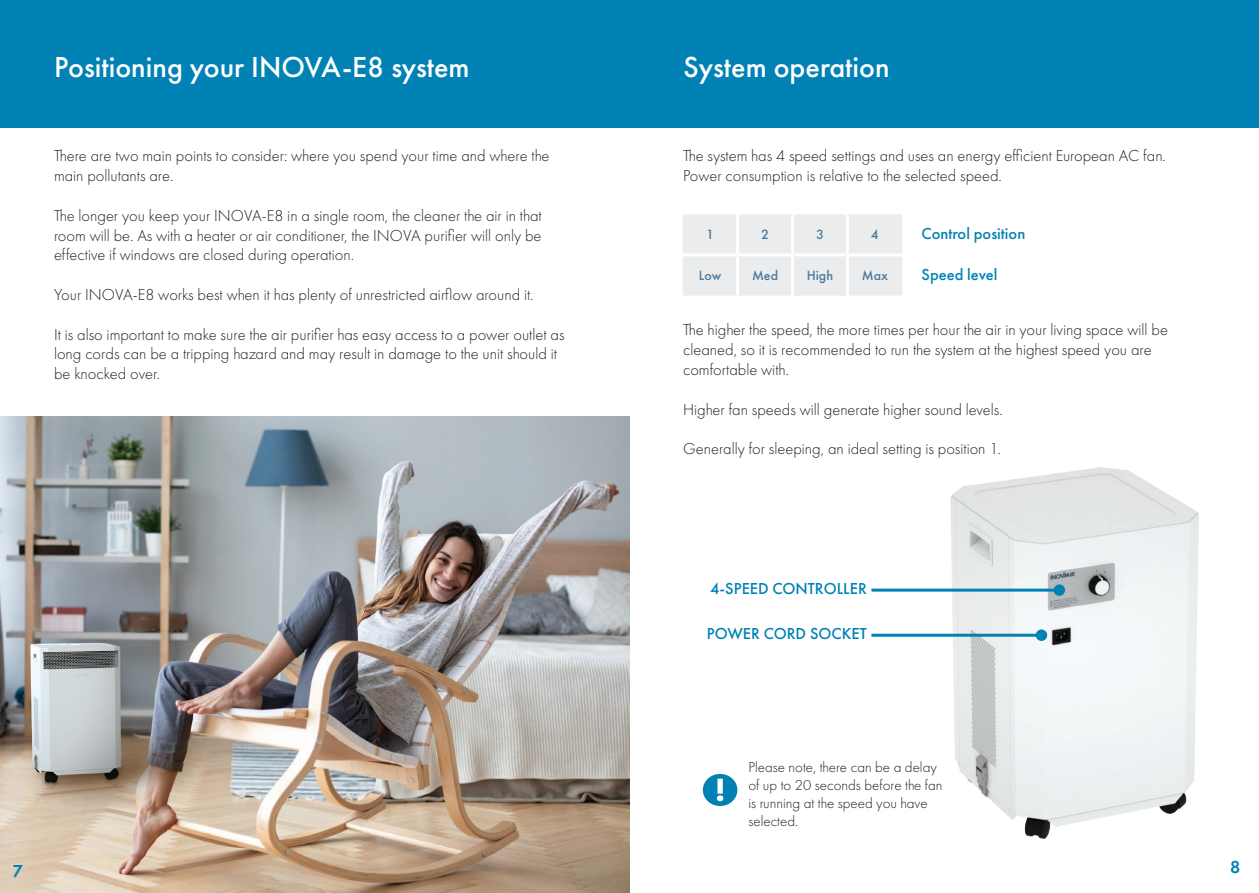
<style>
.page{position:relative;width:1259px;height:893px;background:#fff}
.page>*{position:absolute;margin:0;border:0;box-sizing:border-box;transform-origin:0 0}
.t1{font:500 30px "Futura PT";color:#fff}
.t2{font:600 18px "Futura PT";color:#0082b5}
.t3{font:300 16.5px/19.8px "Futura PT";color:#231f20}
.t4{font:500 16.5px "Futura PT";color:#0082b5}
.t5{font:300 15px/18px "Futura PT";color:#231f20}
.t6{font:500 13.95px "Futura PT";color:#4a7998}
</style>
<div class="page">
<img style="left:944px;top:467px;width:255px;height:372px">
<div style="left:0;top:0;width:1259px;height:128px;background:#0082b5"></div>
<img style="left:0;top:417px;width:629px;height:476px">
<hr style="left:871px;top:634px;width:166px;height:3px;background:#0082b5">
<div style="left:1035px;top:629px;width:12px;height:12px;background:#0082b5;border-radius:50%"></div>
<hr style="left:871px;top:589px;width:184px;height:3px;background:#0082b5">
<div style="left:1053px;top:584px;width:12px;height:12px;background:#0082b5;border-radius:50%"></div>
<div style="left:683px;top:215px;width:219px;height:81px;background:#ebecee"></div>
<hr style="left:736px;top:214px;width:3px;height:39px;background:#fff">
<hr style="left:791px;top:214px;width:3px;height:39px;background:#fff">
<hr style="left:846px;top:214px;width:3px;height:39px;background:#fff">
<hr style="left:682px;top:253px;width:55px;height:3px;background:#fff">
<hr style="left:737px;top:253px;width:55px;height:3px;background:#fff">
<hr style="left:736px;top:256px;width:3px;height:40px;background:#fff">
<hr style="left:792px;top:253px;width:55px;height:3px;background:#fff">
<hr style="left:791px;top:256px;width:3px;height:40px;background:#fff">
<hr style="left:847px;top:253px;width:55px;height:3px;background:#fff">
<hr style="left:846px;top:256px;width:3px;height:40px;background:#fff">
<div style="left:703px;top:774px;width:34px;height:32px;background:#0082b5;border-radius:50%"></div>
<svg style="left:717px;top:779px;width:6px;height:22px"></svg>
<h1 class="t1" style="left:54px;top:49px;width:417px">Positioning your INOVA-E8 system</h1>
<h1 class="t1" style="left:683px;top:49px;width:208px">System operation</h1>
<p class="t3" style="left:54px;top:146px;width:497px">There are two main points to consider: where you spend your time and where the main pollutants are.</p>
<p class="t3" style="left:54px;top:206px;width:489px;text-align:justify">The longer you keep your INOVA-E8 in a single room, the cleaner the air in that room will be. As with a heater or air conditioner, the INOVA purifier will only be effective if windows are closed during operation.</p>
<p class="t3" style="left:54px;top:285px;width:481px">Your INOVA-E8 works best when it has plenty of unrestricted airflow around it.</p>
<p class="t3" style="left:54px;top:324px;width:512px">It is also important to make sure the air purifier has easy access to a power outlet as long cords can be a tripping hazard and may result in damage to the unit should it be knocked over.</p>
<p class="t3" style="left:683px;top:146px;width:484px">The system has 4 speed settings and uses an energy efficient European AC fan.<br>Power consumption is relative to the selected speed.</p>
<p class="t4" style="left:921px;top:223px;width:105px">Control position</p>
<p class="t6" style="left:706px;top:226px;width:9px">1</p>
<p class="t6" style="left:761px;top:226px;width:9px">2</p>
<p class="t6" style="left:816px;top:226px;width:9px">3</p>
<p class="t6" style="left:871px;top:226px;width:9px">4</p>
<p class="t6" style="left:699px;top:267px;width:24px">Low</p>
<p class="t6" style="left:752px;top:267px;width:28px">Med</p>
<p class="t6" style="left:807px;top:267px;width:28px">High</p>
<p class="t6" style="left:862px;top:267px;width:28px">Max</p>
<p class="t4" style="left:921px;top:264px;width:77px">Speed level</p>
<p class="t3" style="left:683px;top:320px;width:486px">The higher the speed, the more times per hour the air in your living space will be cleaned, so it is recommended to run the system at the highest speed you are comfortable with.</p>
<p class="t3" style="left:683px;top:399px;width:321px">Higher fan speeds will generate higher sound levels.</p>
<p class="t3" style="left:683px;top:439px;width:319px">Generally for sleeping, an ideal setting is position 1.</p>
<p class="t4" style="left:710px;top:579px;width:158px">4-SPEED CONTROLLER</p>
<p class="t4" style="left:707px;top:624px;width:162px">POWER CORD SOCKET</p>
<p class="t5" style="left:748px;top:758px;width:196px">Please note, there can be a delay of up to 20 seconds before the fan is running at the speed you have selected.</p>
<p class="t2" style="left:13px;top:860px;width:12px">7</p>
<p class="t2" style="left:1230px;top:856px;width:12px">8</p>
</div>
